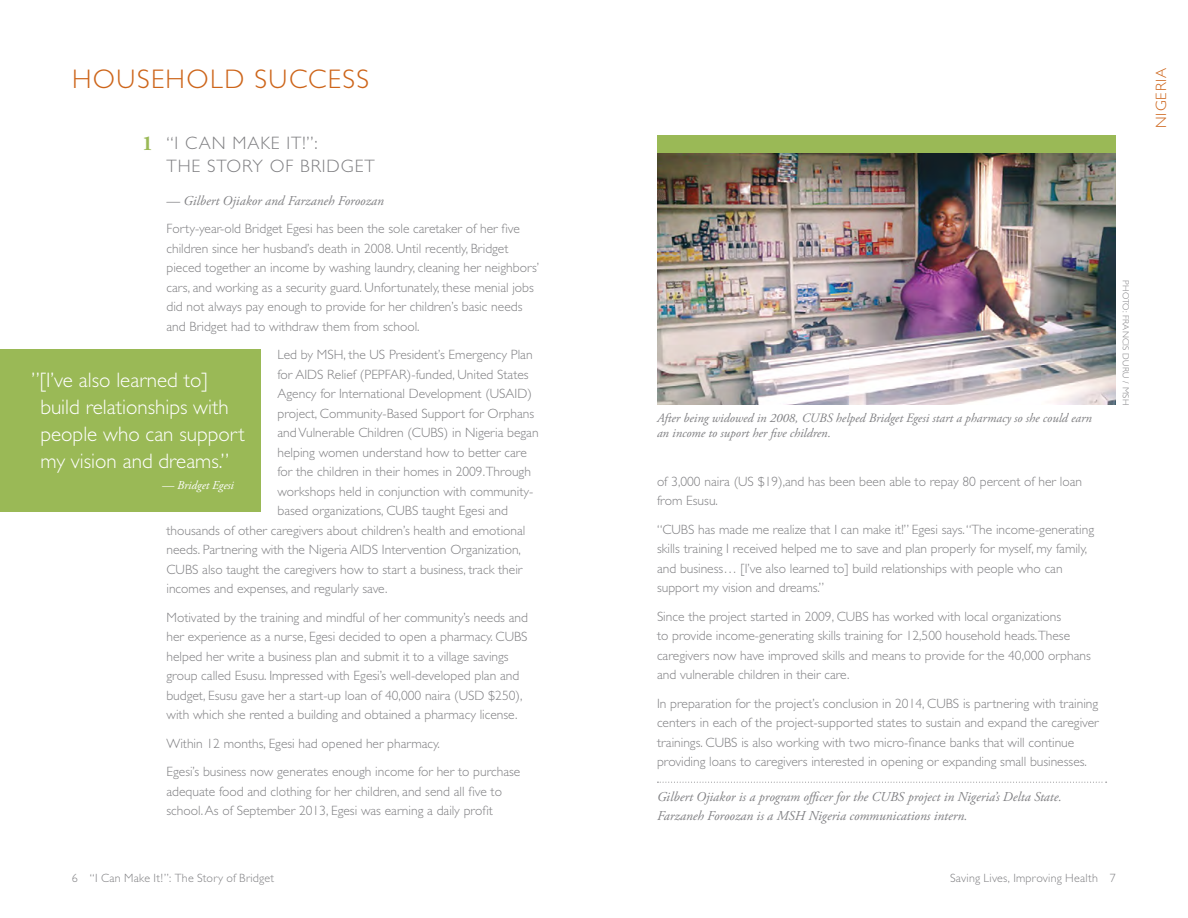
<style>
.page{position:relative;width:1188px;height:918px;background:#fff}
.page>*{position:absolute;margin:0;border:0;box-sizing:border-box;transform-origin:0 0}
.t1{font:300 27px "Gill Sans";letter-spacing:.055em;color:#cd651a}
.t2{font:300 21px/27px "Gill Sans";color:#fff}
.t3{font:300 18px/24px "Gill Sans";letter-spacing:.05em;color:#808083}
.t4{font:300 15px "Gill Sans";letter-spacing:.065em;color:#cd651a}
.t5{font:300 13.5px/19.5px "Gill Sans";color:#808083}
.t6{font:italic 13.5px/19.5px "Adobe Garamond Pro";color:#808083}
.t7{font:italic 12.75px/15px "Adobe Garamond Pro";color:#808083}
.t8{font:300 12px "Gill Sans";letter-spacing:.02em;color:#808083}
.t9{font:italic 12px "Adobe Garamond Pro";color:#fff}
.t10{font:300 9px "Gill Sans";letter-spacing:.025em;color:#808083}
.s1{font-family:"Adobe Garamond Pro";font-weight:700;font-size:21px;color:#9ab956}
</style>
<div class="page">
<svg style="left:657px;top:782px;width:450px;height:1px"></svg>
<img style="left:657px;top:153px;width:459px;height:252px">
<div style="left:657px;top:135px;width:459px;height:18px;background:#9ab956"></div>
<div style="left:0;top:349px;width:261px;height:162px;background:#9ab956"></div>
<h1 class="t1" style="left:72px;top:64px;width:299px">HOUSEHOLD SUCCESS</h1>
<p class="t4" style="left:1153px;top:128px;width:62px;rotate:-90deg">NIGERIA</p>
<h3 class="t3" style="left:166px;top:131px;width:210px;text-indent:-24px"><span class="s1">1</span> “I CAN MAKE IT!”:<br>THE STORY OF BRIDGET</h3>
<p class="t6" style="left:166px;top:191px;width:219px">— Gilbert Ojiakor and Farzaneh Foroozan</p>
<p class="t5" style="left:166px;top:219px;width:374px">Forty-year-old Bridget Egesi has been the sole caretaker of her five children since her husband’s death in 2008. Until recently, Bridget pieced together an income by washing laundry, cleaning her neighbors’ cars, and working as a security guard. Unfortunately, these menial jobs did not always pay enough to provide for her children’s basic needs and Bridget had to withdraw them from school.</p>
<p class="t5" style="left:277px;top:345px;width:257px">Led by MSH, the US President’s Emergency Plan</p>
<p class="t5" style="left:277px;top:365px;width:253px">for AIDS Relief (PEPFAR)-funded, United States</p>
<p class="t5" style="left:277px;top:384px;width:256px">Agency for International Development (USAID)</p>
<p class="t5" style="left:277px;top:404px;width:258px">project, Community-Based Support for Orphans</p>
<p class="t5" style="left:277px;top:423px;width:263px">and Vulnerable Children (CUBS) in Nigeria began</p>
<p class="t5" style="left:277px;top:443px;width:251px">helping women understand how to better care</p>
<p class="t5" style="left:277px;top:462px;width:255px">for the children in their homes in 2009.Through</p>
<p class="t5" style="left:277px;top:482px;width:257px">workshops held in conjunction with community-</p>
<p class="t5" style="left:277px;top:501px;width:232px">based organizations, CUBS taught Egesi and</p>
<p class="t5" style="left:166px;top:521px;width:360px">thousands of other caregivers about children’s health and emotional</p>
<p class="t5" style="left:166px;top:540px;width:356px">needs. Partnering with the Nigeria AIDS Intervention Organization,</p>
<p class="t5" style="left:166px;top:560px;width:357px">CUBS also taught the caregivers how to start a business, track their</p>
<p class="t5" style="left:166px;top:579px;width:223px">incomes and expenses, and regularly save.</p>
<p class="t5" style="left:166px;top:608px;width:363px">Motivated by the training and mindful of her community’s needs and her experience as a nurse, Egesi decided to open a pharmacy. CUBS helped her write a business plan and submit it to a village savings group called Esusu. Impressed with Egesi’s well-developed plan and budget, Esusu gave her a start-up loan of 40,000 naira (USD $250), with which she rented a building and obtained a pharmacy license.</p>
<p class="t5" style="left:166px;top:729px;width:355px;line-height:28.5px">Within 12 months, Egesi had opened her pharmacy.<br>Egesi’s business now generates enough income for her to purchase</p>
<p class="t5" style="left:166px;top:782px;width:337px">adequate food and clothing for her children, and send all five to school. As of September 2013, Egesi was earning a daily profit</p>
<h2 class="t2" style="left:41px;top:367px;width:206px;text-indent:-9px">”[I’ve also learned to] build relationships with people who can support my vision and dreams.”</h2>
<p class="t9" style="left:162px;top:478px;width:73px">— Bridget Egesi</p>
<p class="t7" style="left:657px;top:411px;width:436px">After being widowed in 2008, CUBS helped Bridget Egesi start a pharmacy so she could earn an income to suport her five children.</p>
<p class="t5" style="left:657px;top:472px;width:427px">of 3,000 naira (US $19),and has been been able to repay 80 percent of her loan from Esusu.</p>
<p class="t5" style="left:657px;top:520px;width:439px">“CUBS has made me realize that I can make it!” Egesi says. “The income-generating skills training I received helped me to save and plan properly for myself, my family, and business… [I’ve also learned to] build relationships with people who can support my vision and dreams.”</p>
<p class="t5" style="left:657px;top:606px;width:435px">Since the project started in 2009, CUBS has worked with local organizations<br>to provide income-generating skills training for 12,500 household heads.These caregivers now have improved skills and means to provide for the 40,000 orphans and vulnerable children in their care.</p>
<p class="t5" style="left:657px;top:693px;width:443px">In preparation for the project’s conclusion in 2014, CUBS is partnering with training centers in each of the project-supported states to sustain and expand the caregiver trainings. CUBS is also working with two micro-finance banks that will continue providing loans to caregivers interested in opening or expanding small businesses.</p>
<p class="t6" style="left:657px;top:787px;width:406px">Gilbert Ojiakor is a program officer for the CUBS project in Nigeria’s Delta State.<br>Farzaneh Foroozan is a MSH Nigeria communications intern.</p>
<p class="t10" style="left:1131px;top:280px;width:126px;rotate:90deg">PHOTO: FRANCIS DURU / MSH</p>
<p class="t8" style="left:72px;top:871px;width:204px">6 “I Can Make It!”: The Story of Bridget</p>
<p class="t8" style="left:950px;top:871px;width:167px">Saving Lives, Improving Health 7</p>
</div>
